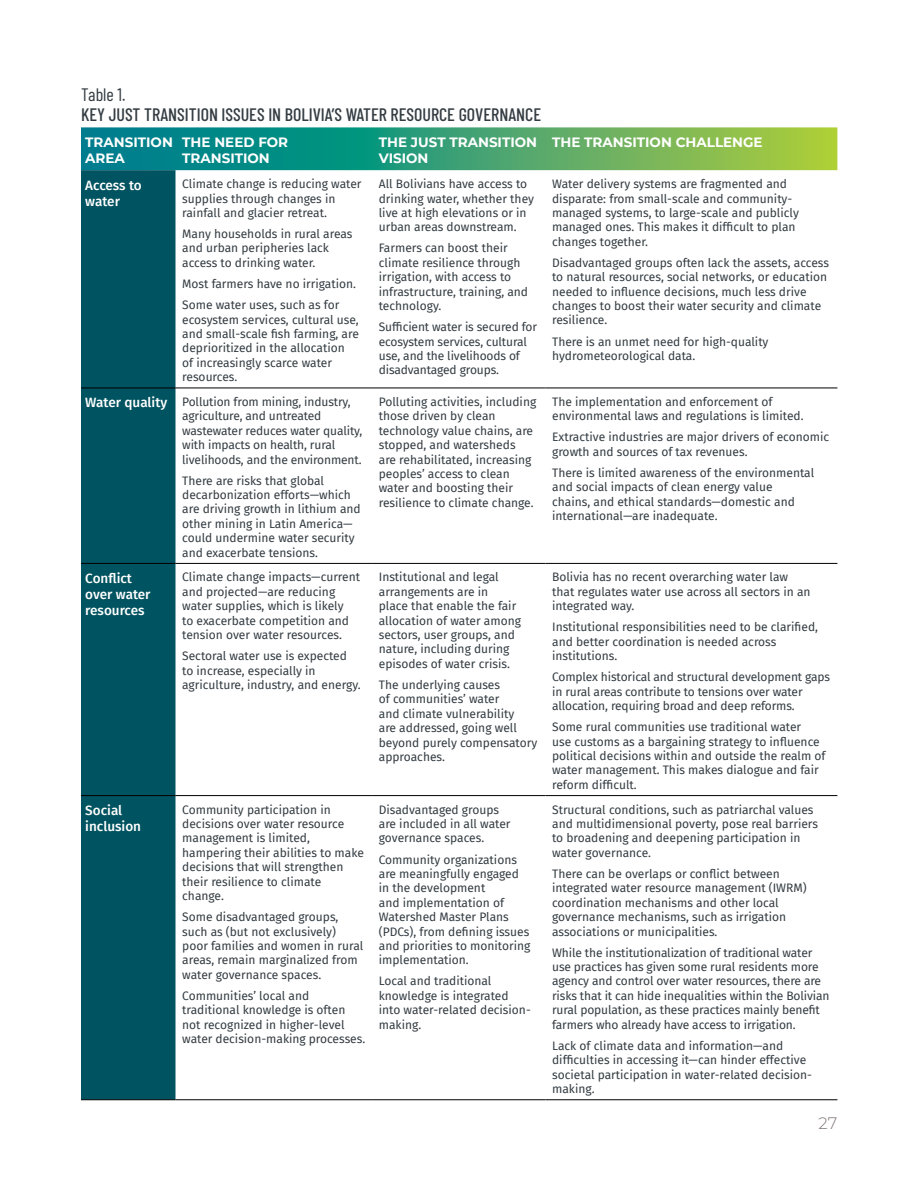
<style>
.page{position:relative;width:918px;height:1188px;background:#fff}
.page>*{position:absolute;margin:0;border:0;box-sizing:border-box;transform-origin:0 0}
.Table_title{font:500 18px "Barlow Condensed";color:#333c42}
.Image_count{font:18px "Barlow Condensed";color:#333c42}
.t1{font:300 16.5px "Montserrat";color:#807876}
.Table_text_header{font:700 13.5px/16.2px "Montserrat";color:#fff}
.Table_text_white_emp{font:500 13.5px/16.2px "Fira Sans";color:#fff}
.Table_text{font:12px/14.4px "Fira Sans";color:#333c42}
</style>
<div class="page">
<svg style="left:81px;top:127px;width:756px;height:43px;background:#42a270"></svg>
<div style="left:81px;top:170px;width:95px;height:930px;background:#005360"></div>
<hr style="left:81px;top:388px;width:95px;height:1px;background:#000">
<hr style="left:176px;top:388px;width:196px;height:1px;background:#000">
<hr style="left:372px;top:388px;width:173px;height:1px;background:#000">
<hr style="left:545px;top:388px;width:292px;height:1px;background:#000">
<hr style="left:81px;top:563px;width:95px;height:1px;background:#000">
<hr style="left:176px;top:563px;width:196px;height:1px;background:#000">
<hr style="left:372px;top:563px;width:173px;height:1px;background:#000">
<hr style="left:545px;top:563px;width:292px;height:1px;background:#000">
<hr style="left:81px;top:795px;width:95px;height:1px;background:#000">
<hr style="left:176px;top:795px;width:196px;height:1px;background:#000">
<hr style="left:372px;top:795px;width:173px;height:1px;background:#000">
<hr style="left:545px;top:795px;width:292px;height:1px;background:#000">
<hr style="left:81px;top:1100px;width:95px;height:1px;background:#000">
<hr style="left:176px;top:1100px;width:196px;height:1px;background:#000">
<hr style="left:372px;top:1100px;width:173px;height:1px;background:#000">
<hr style="left:545px;top:1100px;width:292px;height:1px;background:#000">
<p class="Image_count" style="left:81px;top:82px;width:46px">Table 1.</p>
<p class="Table_title" style="left:81px;top:101px;width:462px">KEY JUST TRANSITION ISSUES IN BOLIVIA’S WATER RESOURCE GOVERNANCE</p>
<p class="Table_text_header" style="left:85px;top:134px;width:89px">TRANSITION<br>AREA</p>
<p class="Table_text_header" style="left:182px;top:134px;width:107px">THE NEED FOR<br>TRANSITION</p>
<p class="Table_text_header" style="left:379px;top:134px;width:160px">THE JUST TRANSITION<br>VISION</p>
<p class="Table_text_header" style="left:552px;top:134px;width:212px">THE TRANSITION CHALLENGE</p>
<p class="Table_text_white_emp" style="left:85px;top:176px;width:58px">Access to water</p>
<p class="Table_text" style="left:182px;top:176px;width:181px">Climate change is reducing water supplies through changes in rainfall and glacier retreat.</p>
<p class="Table_text" style="left:182px;top:226px;width:172px">Many households in rural areas and urban peripheries lack access to drinking water.</p>
<p class="Table_text" style="left:182px;top:276px;width:175px">Most farmers have no irrigation.</p>
<p class="Table_text" style="left:182px;top:297px;width:178px">Some water uses, such as for ecosystem services, cultural use, and small-scale fish farming, are deprioritized in the allocation<br>of increasingly scarce water resources.</p>
<p class="Table_text" style="left:379px;top:176px;width:157px">All Bolivians have access to drinking water, whether they live at high elevations or in urban areas downstream.</p>
<p class="Table_text" style="left:379px;top:241px;width:151px">Farmers can boost their climate resilience through irrigation, with access to infrastructure, training, and technology.</p>
<p class="Table_text" style="left:379px;top:320px;width:160px">Sufficient water is secured for ecosystem services, cultural use, and the livelihoods of disadvantaged groups.</p>
<p class="Table_text" style="left:552px;top:176px;width:248px">Water delivery systems are fragmented and disparate: from small-scale and community&shy;managed systems, to large-scale and publicly managed ones. This makes it difficult to plan changes together.</p>
<p class="Table_text" style="left:552px;top:255px;width:278px">Disadvantaged groups often lack the assets, access to natural resources, social networks, or education needed to influence decisions, much less drive changes to boost their water security and climate resilience.</p>
<p class="Table_text" style="left:552px;top:334px;width:218px">There is an unmet need for high-quality hydrometeorological data.</p>
<p class="Table_text_white_emp" style="left:85px;top:394px;width:83px">Water quality</p>
<p class="Table_text" style="left:182px;top:394px;width:182px">Pollution from mining, industry, agriculture, and untreated wastewater reduces water quality, with impacts on health, rural livelihoods, and the environment.</p>
<p class="Table_text" style="left:182px;top:473px;width:180px">There are risks that global decarbonization efforts—which are driving growth in lithium and other mining in Latin America— could undermine water security and exacerbate tensions.</p>
<p class="Table_text_white_emp" style="left:85px;top:569px;width:67px">Conflict over water resources</p>
<p class="Table_text" style="left:182px;top:570px;width:179px">Climate change impacts—current and projected—are reducing water supplies, which is likely<br>to exacerbate competition and tension over water resources.</p>
<p class="Table_text" style="left:182px;top:648px;width:180px">Sectoral water use is expected to increase, especially in agriculture, industry, and energy.</p>
<p class="Table_text_white_emp" style="left:85px;top:801px;width:57px">Social inclusion</p>
<p class="Table_text" style="left:182px;top:802px;width:183px">Community participation in decisions over water resource management is limited, hampering their abilities to make decisions that will strengthen their resilience to climate change.</p>
<p class="Table_text" style="left:182px;top:909px;width:183px">Some disadvantaged groups, such as (but not exclusively) poor families and women in rural areas, remain marginalized from water governance spaces.</p>
<p class="Table_text" style="left:182px;top:988px;width:185px">Communities’ local and traditional knowledge is often not recognized in higher-level water decision-making processes.</p>
<p class="Table_text" style="left:379px;top:394px;width:159px">Polluting activities, including those driven by clean technology value chains, are stopped, and watersheds<br>are rehabilitated, increasing peoples’ access to clean water and boosting their resilience to climate change.</p>
<p class="Table_text" style="left:552px;top:394px;width:253px">The implementation and enforcement of environmental laws and regulations is limited.</p>
<p class="Table_text" style="left:552px;top:430px;width:279px">Extractive industries are major drivers of economic growth and sources of tax revenues.</p>
<p class="Table_text" style="left:552px;top:465px;width:264px">There is limited awareness of the environmental and social impacts of clean energy value<br>chains, and ethical standards—domestic and international—are inadequate.</p>
<p class="Table_text" style="left:379px;top:570px;width:144px">Institutional and legal arrangements are in<br>place that enable the fair allocation of water among sectors, user groups, and nature, including during episodes of water crisis.</p>
<p class="Table_text" style="left:379px;top:677px;width:160px">The underlying causes<br>of communities’ water<br>and climate vulnerability<br>are addressed, going well beyond purely compensatory approaches.</p>
<p class="Table_text" style="left:379px;top:802px;width:133px">Disadvantaged groups are included in all water governance spaces.</p>
<p class="Table_text" style="left:379px;top:852px;width:153px">Community organizations are meaningfully engaged in the development<br>and implementation of<br>Watershed Master Plans (PDCs), from defining issues and priorities to monitoring implementation.</p>
<p class="Table_text" style="left:379px;top:974px;width:154px">Local and traditional knowledge is integrated into water-related decision&shy;making.</p>
<p class="Table_text" style="left:552px;top:570px;width:260px">Bolivia has no recent overarching water law that regulates water use across all sectors in an integrated way.</p>
<p class="Table_text" style="left:552px;top:620px;width:267px">Institutional responsibilities need to be clarified, and better coordination is needed across institutions.</p>
<p class="Table_text" style="left:552px;top:670px;width:279px">Complex historical and structural development gaps in rural areas contribute to tensions over water allocation, requiring broad and deep reforms.</p>
<p class="Table_text" style="left:552px;top:720px;width:275px">Some rural communities use traditional water<br>use customs as a bargaining strategy to influence political decisions within and outside the realm of water management. This makes dialogue and fair reform difficult.</p>
<p class="Table_text" style="left:552px;top:802px;width:267px">Structural conditions, such as patriarchal values and multidimensional poverty, pose real barriers to broadening and deepening participation in water governance.</p>
<p class="Table_text" style="left:552px;top:866px;width:256px">There can be overlaps or conflict between integrated water resource management (IWRM) coordination mechanisms and other local governance mechanisms, such as irrigation associations or municipalities.</p>
<p class="Table_text" style="left:552px;top:945px;width:279px">While the institutionalization of traditional water use practices has given some rural residents more agency and control over water resources, there are risks that it can hide inequalities within the Bolivian rural population, as these practices mainly benefit farmers who already have access to irrigation.</p>
<p class="Table_text" style="left:552px;top:1038px;width:261px">Lack of climate data and information—and difficulties in accessing it—can hinder effective societal participation in water-related decision&shy;making.</p>
<h2 class="t1" style="left:819px;top:1112px;width:20px">27</h2>
</div>
